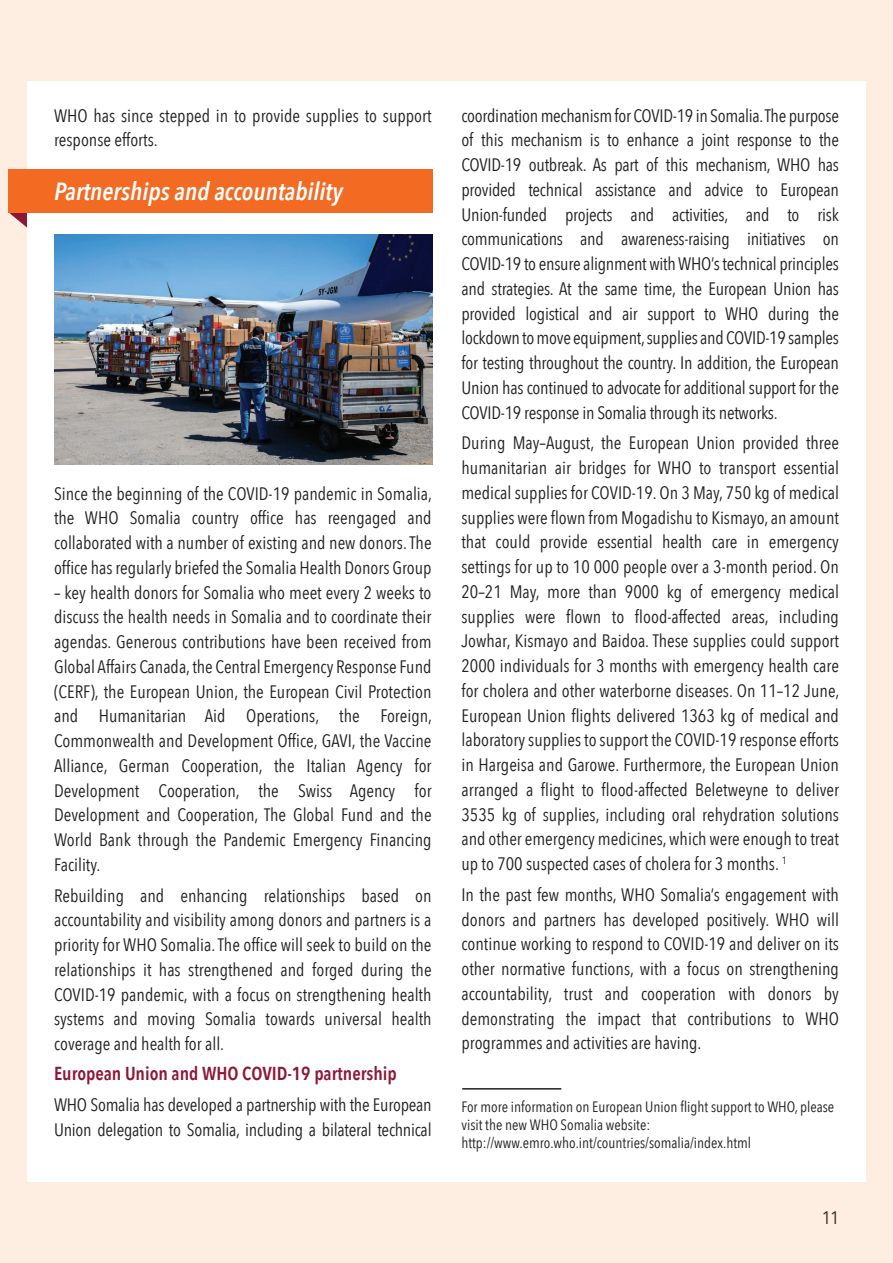
<style>
.page{position:relative;width:893px;height:1263px;background:#feeee1}
.page>*{position:absolute;margin:0;border:0;box-sizing:border-box;transform-origin:0 0}
.t1{font:italic 600 24.75px "Avenir Next Condensed";color:#fff}
.t2{font:600 18.75px "Avenir Next Condensed";color:#8e1737}
.t3{font:18px/24.8px "Avenir Next Condensed";color:#202020;text-align:justify}
.t4{font:15px/18px "Avenir Next Condensed";color:#202020}
</style>
<div class="page">
<div style="left:27px;top:81px;width:839px;height:1100px;background:#fff"></div>
<svg style="left:8px;top:212px;width:19px;height:16px"></svg>
<div style="left:8px;top:169px;width:424px;height:43px;background:#f36b23"></div>
<img style="left:54px;top:235px;width:378px;height:230px">
<hr style="left:462px;top:1088px;width:99px;height:1px;background:#202020">
<p class="t3" style="left:54px;top:102px;width:379px">WHO has since stepped in to provide supplies to support response efforts.</p>
<h1 class="t1" style="left:54px;top:176px;width:290px">Partnerships and accountability</h1>
<p class="t3" style="left:54px;top:480px;width:380px">Since the beginning of the COVID-19 pandemic in Somalia, the WHO Somalia country office has reengaged and collaborated with a number of existing and new donors. The office has regularly briefed the Somalia Health Donors Group</p>
<p class="t3" style="left:54px;top:579px;width:380px">– key health donors for Somalia who meet every 2 weeks to discuss the health needs in Somalia and to coordinate their agendas. Generous contributions have been received from Global Affairs Canada, the Central Emergency Response Fund (CERF), the European Union, the European Civil Protection and Humanitarian Aid Operations, the Foreign, Commonwealth and Development Office, GAVI, the Vaccine Alliance, German Cooperation, the Italian Agency for Development Cooperation, the Swiss Agency for Development and Cooperation, The Global Fund and the World Bank through the Pandemic Emergency Financing Facility.</p>
<p class="t3" style="left:54px;top:882px;width:379px">Rebuilding and enhancing relationships based on accountability and visibility among donors and partners is a priority for WHO Somalia. The office will seek to build on the relationships it has strengthened and forged during the COVID-19 pandemic, with a focus on strengthening health systems and moving Somalia towards universal health coverage and health for all.</p>
<p class="t2" style="left:54px;top:1058px;width:344px">European Union and WHO COVID-19 partnership</p>
<p class="t3" style="left:54px;top:1092px;width:379px">WHO Somalia has developed a partnership with the European<br>Union delegation to Somalia, including a bilateral technical</p>
<p class="t3" style="left:461px;top:102px;width:379px">coordination mechanism for COVID-19 in Somalia. The purpose of this mechanism is to enhance a joint response to the COVID-19 outbreak. As part of this mechanism, WHO has provided technical assistance and advice to European Union-funded projects and activities, and to risk communications and awareness-raising initiatives on COVID-19 to ensure alignment with WHO’s technical principles and strategies. At the same time, the European Union has provided logistical and air support to WHO during the lockdown to move equipment, supplies and COVID-19 samples for testing throughout the country. In addition, the European Union has continued to advocate for additional support for the COVID-19 response in Somalia through its networks.</p>
<p class="t3" style="left:461px;top:430px;width:380px">During May–August, the European Union provided three humanitarian air bridges for WHO to transport essential medical supplies for COVID-19. On 3 May, 750 kg of medical supplies were flown from Mogadishu to Kismayo, an amount that could provide essential health care in emergency settings for up to 10 000 people over a 3-month period. On 20–21 May, more than 9000 kg of emergency medical supplies were flown to flood-affected areas, including Jowhar, Kismayo and Baidoa. These supplies could support 2000 individuals for 3 months with emergency health care for cholera and other waterborne diseases. On 11–12 June, European Union flights delivered 1363 kg of medical and laboratory supplies to support the COVID-19 response efforts in Hargeisa and Garowe. Furthermore, the European Union arranged a flight to flood-affected Beletweyne to deliver 3535 kg of supplies, including oral rehydration solutions and other emergency medicines, which were enough to treat up to 700 suspected cases of cholera for 3 months. <sup>1</sup></p>
<p class="t3" style="left:461px;top:881px;width:379px">In the past few months, WHO Somalia’s engagement with donors and partners has developed positively. WHO will continue working to respond to COVID-19 and deliver on its other normative functions, with a focus on strengthening accountability, trust and cooperation with donors by demonstrating the impact that contributions to WHO programmes and activities are having.</p>
<p class="t4" style="left:461px;top:1097px;width:374px">For more information on European Union flight support to WHO, please visit the new WHO Somalia website: http://www.emro.who.int/countries/somalia/index.html</p>
<p class="t3" style="left:822px;top:1205px;width:18px">11</p>
</div>
